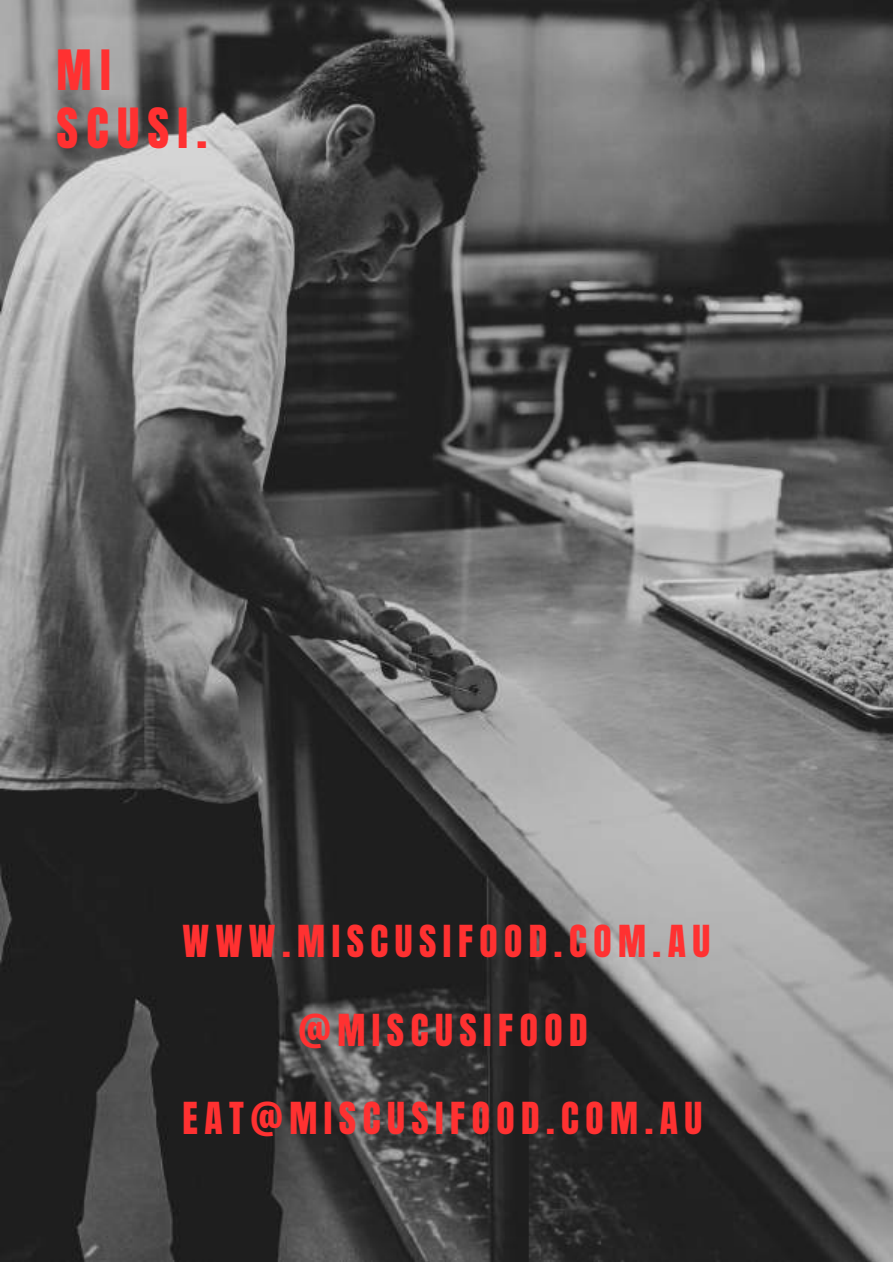
<style>
.page{position:relative;width:893px;height:1264px;background:#fff}
.page>*{position:absolute;margin:0;border:0;box-sizing:border-box;transform-origin:0 0}
.t1{font:47.25px "Anton";color:#ff3131}
.t2{font:47.1px "Anton";letter-spacing:.175em;color:#ff3131}
.t3{font:37.5px "Anton";letter-spacing:.175em;color:#ff3131}
</style>
<div class="page">
<img style="left:0;top:0;width:892px;height:1261px">
<p class="t1" style="left:57px;top:37px;width:56px">MI</p>
<p class="t2" style="left:57px;top:94px;width:152px">SCUSI.</p>
<p class="t3" style="left:182px;top:914px;width:529px">WWW.MISCUSIFOOD.COM.AU</p>
<p class="t3" style="left:298px;top:1002px;width:290px">@MISCUSIFOOD</p>
<p class="t3" style="left:182px;top:1091px;width:521px">EAT@MISCUSIFOOD.COM.AU</p>
</div>
